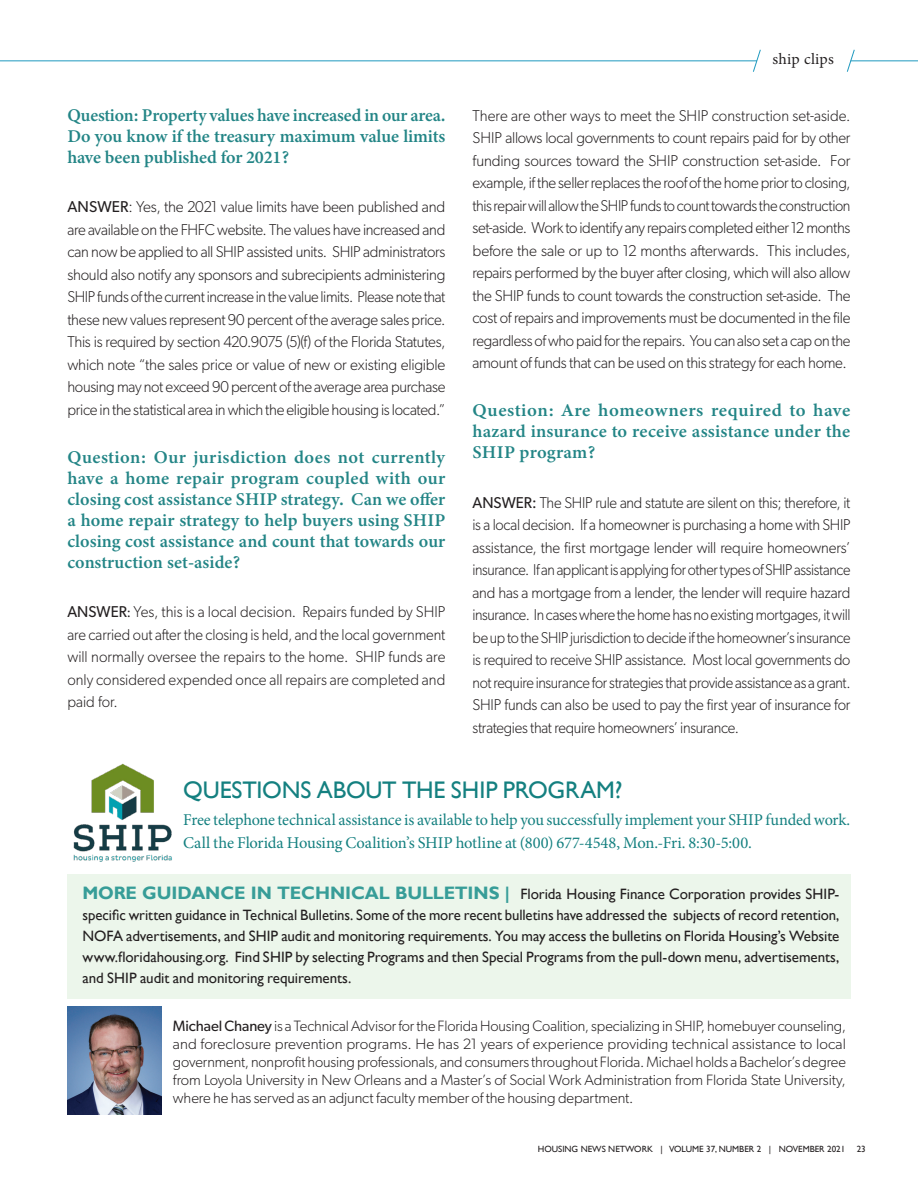
<style>
.page{position:relative;width:918px;height:1188px;background:#fff}
.page>*{position:absolute;margin:0;border:0;box-sizing:border-box;transform-origin:0 0}
.t1{font:24px "Gill Sans";letter-spacing:-.01em;color:#148080}
.SHIP_Question{font:18px/21px "Minion Variable Concept";color:#238586;text-align:justify}
.SHIP_Question-2{font:18px/21px "Minion Variable Concept";color:#238586;text-align:justify;scale:1.04 1}
.t2{font:16.5px/22.5px "Minion Pro";letter-spacing:-.01em;color:#148080}
.SHIP_Question-3{font:300 15.75px/22.5px "Gibson";letter-spacing:-.02em;color:#231f20;text-align:justify;scale:.96 1}
.SHIP_Question-4{font:300 15.75px/22.5px "Gibson";letter-spacing:-.02em;color:#231f20;text-align:justify;scale:.94 1}
.SHIP_Question-5{font:300 15.75px/22.5px "Gibson";letter-spacing:-.02em;color:#231f20;text-align:justify}
.t3{font:15.75px "Minion Pro";letter-spacing:.015em;color:#231f20}
.t4{font:300 15px/18px "Gibson";letter-spacing:-.005em;color:#231f20;text-align:justify}
.t5{font:15px/21px "Gill Sans";letter-spacing:-.005em;color:#231f20;text-align:justify}
.t6{font:9px "Gill Sans";color:#231f20}
.s1{font-weight:400}
.s2{font-family:"Minion Pro";font-weight:400}
.s3{font-weight:700;font-size:18px;color:#379d98}
</style>
<div class="page">
<hr style="left:850px;top:60px;width:68px;height:1px;background:#1f99bf">
<svg style="left:846px;top:49px;width:9px;height:23px"></svg>
<svg style="left:752px;top:49px;width:9px;height:23px"></svg>
<hr style="left:0;top:60px;width:757px;height:1px;background:#1f99bf">
<img style="left:68px;top:1007px;width:94px;height:108px">
<img style="left:73px;top:763px;width:99px;height:99px">
<div style="left:67px;top:874px;width:783px;height:124px;background:#ecf6eb"></div>
<p class="SHIP_Question" style="left:67px;top:104px;width:379px">Question: Property values have increased in our area.<br>Do you know if the treasury maximum value limits have been published for 2021?</p>
<p class="SHIP_Question-5" style="left:67px;top:195px;width:380px"><span class="s1">ANSWER</span>: Yes, the 2021 value limits have been published and are available on the FHFC website. The values have increased and can now be applied to all SHIP assisted units. SHIP administrators should also notify any sponsors and subrecipients administering SHIP funds of the current increase in the value limits. Please note that these new values represent 90 percent of the average sales price.<br>This is required by section 420.9075 (5)(f) of the Florida Statutes, which note “the sales price or value of new or existing eligible housing may not exceed 90 percent of the average area purchase price in the statistical area in which the eligible housing is located.”</p>
<p class="SHIP_Question" style="left:67px;top:446px;width:379px">Question: Our jurisdiction does not currently have a home repair program coupled with our closing cost assistance SHIP strategy. Can we offer a home repair strategy to help buyers using SHIP closing cost assistance and count that towards our construction set-aside?</p>
<p class="SHIP_Question-3" style="left:67px;top:600px;width:395px"><span class="s1">ANSWER</span><span class="s2">:</span> Yes, this is a local decision. Repairs funded by SHIP are carried out after the closing is held, and the local government will normally oversee the repairs to the home. SHIP funds are only considered expended once all repairs are completed and paid for.</p>
<p class="t3" style="left:773px;top:49px;width:63px">ship clips</p>
<p class="SHIP_Question-3" style="left:472px;top:104px;width:395px">There are other ways to meet the SHIP construction set-aside.<br>SHIP allows local governments to count repairs paid for by other funding sources toward the SHIP construction set-aside. For example, if the seller replaces the roof of the home prior to closing, this repair will allow the SHIP funds to count towards the construction set-aside. Work to identify any repairs completed either 12 months before the sale or up to 12 months afterwards. This includes, repairs performed by the buyer after closing, which will also allow the SHIP funds to count towards the construction set-aside. The cost of repairs and improvements must be documented in the file regardless of who paid for the repairs. You can also set a cap on the amount of funds that can be used on this strategy for each home.</p>
<p class="SHIP_Question-2" style="left:472px;top:400px;width:365px">Question: Are homeowners required to have hazard insurance to receive assistance under the SHIP program?</p>
<p class="SHIP_Question-4" style="left:472px;top:491px;width:404px"><span class="s1">ANSWER:</span> The SHIP rule and statute are silent on this; therefore, it is a local decision. If a homeowner is purchasing a home with SHIP assistance, the first mortgage lender will require homeowners’ insurance. If an applicant is applying for other types of SHIP assistance and has a mortgage from a lender, the lender will require hazard insurance. In cases where the home has no existing mortgages, it will be up to the SHIP jurisdiction to decide if the homeowner’s insurance is required to receive SHIP assistance. Most local governments do not require insurance for strategies that provide assistance as a grant.<br>SHIP funds can also be used to pay the first year of insurance for strategies that require homeowners’ insurance.</p>
<p class="t1" style="left:183px;top:776px;width:441px">QUESTIONS ABOUT THE SHIP PROGRAM?</p>
<p class="t2" style="left:183px;top:809px;width:669px">Free telephone technical assistance is available to help you successfully implement your SHIP funded work.<br>Call the Florida Housing Coalition’s SHIP hotline at (800) 677-4548, Mon.-Fri. 8:30-5:00.</p>
<p class="t5" style="left:82px;top:884px;width:759px"><span class="s3">MORE GUIDANCE IN TECHNICAL BULLETINS |</span> Florida Housing Finance Corporation provides SHIP&shy;specific written guidance in Technical Bulletins. Some of the more recent bulletins have addressed the subjects of record retention, NOFA advertisements, and SHIP audit and monitoring requirements. You may access the bulletins on Florida Housing’s Website www.floridahousing.org. Find SHIP by selecting Programs and then Special Programs from the pull-down menu, advertisements, and SHIP audit and monitoring requirements.</p>
<p class="t4" style="left:173px;top:1016px;width:675px"><span class="s1">Michael Chaney</span> is a Technical Advisor for the Florida Housing Coalition, specializing in SHIP, homebuyer counseling, and foreclosure prevention programs. He has 21 years of experience providing technical assistance to local government, nonprofit housing professionals, and consumers throughout Florida. Michael holds a Bachelor’s degree from Loyola University in New Orleans and a Master’s of Social Work Administration from Florida State University, where he has served as an adjunct faculty member of the housing department.</p>
<p class="t6" style="left:538px;top:1144px;width:309px">HOUSING NEWS NETWORK | VOLUME 37, NUMBER 2 | NOVEMBER 2021</p>
<p class="t6" style="left:857px;top:1144px;width:10px">23</p>
</div>
